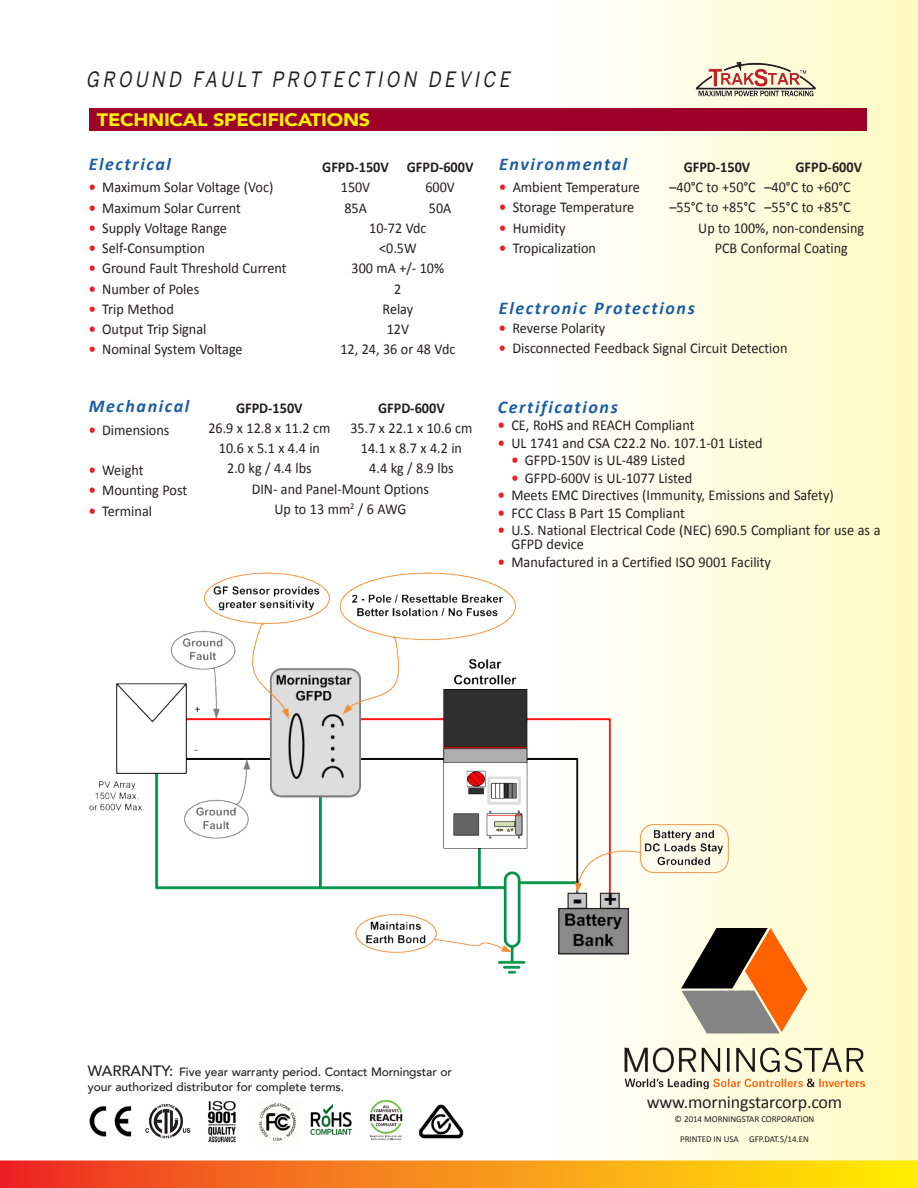
<style>
.page{position:relative;width:918px;height:1188px;background:#fff}
.page>*{position:absolute;margin:0;border:0;box-sizing:border-box;transform-origin:0 0}
.t1{font:italic 21px "Benton Sans";color:#231f20;scale:.85 1}
.t2{font:italic 700 18px "Calibri";letter-spacing:.09em;color:#1a5da3}
.t3{font:18px "Calibri";letter-spacing:-.01em;color:#231f20}
.t4{font:900 18px "Avenir LT";letter-spacing:-.015em;color:#fff101;scale:1.1 1}
.t5{font:15px/14.2px "Calibri";color:#231f20;scale:.95 1}
.t6{font:15px "Calibri";color:#231f20;scale:.94 1}
.t7{font:700 15px "Calibri";color:#231f20;scale:.95 1}
.t8{font:500 12px/15px "Avenir LT";letter-spacing:-.005em;color:#231f20}
.t9{font:9px/19.5px "Calibri";letter-spacing:-.01em;color:#231f20;text-align:center}
.s1{font-weight:700;color:#ee1d23}
.s2{font-size:15px}
</style>
<div class="page">
<div style="left:551px;top:0;width:367px;height:1188px;background:linear-gradient(to right,#fffefe,#fffac2)"></div>
<div style="left:0;top:1161px;width:918px;height:27px;background:linear-gradient(to right,#ed2e2b,#fff205)"></div>
<img style="left:625px;top:928px;width:239px;height:161px">
<img style="left:89px;top:1100px;width:375px;height:43px">
<div style="left:89px;top:108px;width:778px;height:23px;background:#9d0228"></div>
<img style="left:695px;top:60px;width:124px;height:38px">
<img style="left:90px;top:573px;width:639px;height:401px">
<h1 class="t1" style="left:86px;top:67px;width:505px">GROUND FAULT PROTECTION DEVICE</h1>
<p class="t4" style="left:97px;top:109px;width:250px">TECHNICAL SPECIFICATIONS</p>
<p class="t2" style="left:89px;top:151px;width:84px">Electrical</p>
<p class="t7" style="left:322px;top:156px;width:161px">GFPD-150V GFPD-600V</p>
<p class="t5" style="left:89px;top:180px;width:196px"><span class="s1">•</span> Maximum Solar Voltage (Voc)</p>
<p class="t6" style="left:341px;top:177px;width:33px">150V</p>
<p class="t6" style="left:425px;top:177px;width:33px">600V</p>
<p class="t5" style="left:89px;top:200px;width:162px"><span class="s1">•</span> Maximum Solar Current</p>
<p class="t6" style="left:344px;top:197px;width:25px">85A</p>
<p class="t6" style="left:429px;top:197px;width:25px">50A</p>
<p class="t5" style="left:89px;top:220px;width:147px"><span class="s1">•</span> Supply Voltage Range</p>
<p class="t6" style="left:369px;top:217px;width:62px">10-72 Vdc</p>
<p class="t5" style="left:89px;top:241px;width:124px"><span class="s1">•</span> Self-Consumption</p>
<p class="t6" style="left:379px;top:238px;width:41px">&lt;0.5W</p>
<p class="t5" style="left:89px;top:261px;width:210px"><span class="s1">•</span> Ground Fault Threshold Current</p>
<p class="t6" style="left:352px;top:258px;width:100px">300 mA +/- 10%</p>
<p class="t5" style="left:89px;top:281px;width:118px"><span class="s1">•</span> Number of Poles</p>
<p class="t6" style="left:394px;top:278px;width:9px">2</p>
<p class="t5" style="left:89px;top:301px;width:91px"><span class="s1">•</span> Trip Method</p>
<p class="t6" style="left:383px;top:298px;width:34px">Relay</p>
<p class="t5" style="left:89px;top:322px;width:126px"><span class="s1">•</span> Output Trip Signal</p>
<p class="t6" style="left:387px;top:319px;width:25px">12V</p>
<p class="t5" style="left:89px;top:342px;width:164px"><span class="s1">•</span> Nominal System Voltage</p>
<p class="t6" style="left:340px;top:339px;width:124px">12, 24, 36 or 48 Vdc</p>
<p class="t2" style="left:89px;top:393px;width:102px">Mechanical</p>
<p class="t7" style="left:236px;top:397px;width:72px">GFPD-150V</p>
<p class="t7" style="left:378px;top:397px;width:72px">GFPD-600V</p>
<p class="t5" style="left:89px;top:422px;width:87px"><span class="s1">•</span> Dimensions</p>
<p class="t6" style="left:208px;top:418px;width:131px">26.9 x 12.8 x 11.2 cm</p>
<p class="t6" style="left:350px;top:418px;width:131px">35.7 x 22.1 x 10.6 cm</p>
<p class="t6" style="left:219px;top:438px;width:109px">10.6 x 5.1 x 4.4 in</p>
<p class="t6" style="left:361px;top:438px;width:109px">14.1 x 8.7 x 4.2 in</p>
<p class="t5" style="left:89px;top:463px;width:59px"><span class="s1">•</span> Weight</p>
<p class="t6" style="left:227px;top:458px;width:91px">2.0 kg / 4.4 lbs</p>
<p class="t6" style="left:369px;top:458px;width:91px">4.4 kg / 8.9 lbs</p>
<p class="t5" style="left:89px;top:483px;width:105px"><span class="s1">•</span> Mounting Post</p>
<p class="t6" style="left:252px;top:478px;width:190px">DIN- and Panel-Mount Options</p>
<p class="t5" style="left:89px;top:503px;width:68px"><span class="s1">•</span> Terminal</p>
<p class="t6" style="left:274px;top:499px;width:142px">Up to 13 mm<sup>2</sup> / 6 AWG</p>
<p class="t2" style="left:499px;top:151px;width:130px">Environmental</p>
<p class="t7" style="left:684px;top:156px;width:72px">GFPD-150V</p>
<p class="t7" style="left:795px;top:156px;width:72px">GFPD-600V</p>
<p class="t5" style="left:499px;top:180px;width:150px"><span class="s1">•</span> Ambient Temperature</p>
<p class="t6" style="left:670px;top:177px;width:194px">–40°C to +50°C –40°C to +60°C</p>
<p class="t5" style="left:499px;top:200px;width:144px"><span class="s1">•</span> Storage Temperature</p>
<p class="t6" style="left:670px;top:197px;width:194px">–55°C to +85°C –55°C to +85°C</p>
<p class="t5" style="left:499px;top:220px;width:71px"><span class="s1">•</span> Humidity</p>
<p class="t6" style="left:698px;top:217px;width:178px">Up to 100%, non-condensing</p>
<p class="t5" style="left:499px;top:240px;width:104px"><span class="s1">•</span> Tropicalization</p>
<p class="t6" style="left:715px;top:237px;width:143px">PCB Conformal Coating</p>
<p class="t2" style="left:499px;top:295px;width:197px">Electronic Protections</p>
<p class="t5" style="left:499px;top:321px;width:114px"><span class="s1">•</span> Reverse Polarity</p>
<p class="t5" style="left:499px;top:341px;width:305px"><span class="s1">•</span> Disconnected Feedback Signal Circuit Detection</p>
<p class="t2" style="left:498px;top:394px;width:121px">Certifications</p>
<p class="t5" style="left:498px;top:418px;width:208px"><span class="s1">•</span> CE, RoHS and REACH Compliant</p>
<p class="t5" style="left:498px;top:435px;width:280px"><span class="s1">•</span> UL 1741 and CSA C22.2 No. 107.1-01 Listed</p>
<p class="t5" style="left:511px;top:453px;width:184px"><span class="s1">•</span> GFPD-150V is UL-489 Listed</p>
<p class="t5" style="left:511px;top:470px;width:192px"><span class="s1">•</span> GFPD-600V is UL-1077 Listed</p>
<p class="t5" style="left:498px;top:488px;width:355px"><span class="s1">•</span> Meets EMC Directives (Immunity, Emissions and Safety)</p>
<p class="t5" style="left:498px;top:505px;width:198px"><span class="s1">•</span> FCC Class B Part 15 Compliant</p>
<p class="t5" style="left:511px;top:523px;width:390px;text-indent:-13px"><span class="s1">•</span> U.S. National Electrical Code (NEC) 690.5 Compliant for use as a<br>GFPD device</p>
<p class="t5" style="left:498px;top:554px;width:289px"><span class="s1">•</span> Manufactured in a Certified ISO 9001 Facility</p>
<p class="t8" style="left:88px;top:1065px;width:366px"><span class="s2">WARRANTY:</span> Five year warranty period. Contact Morningstar or your authorized distributor for complete terms.</p>
<p class="t3" style="left:647px;top:1089px;width:197px">www.morningstarcorp.com</p>
<p class="t9" style="left:675px;top:1110px;width:141px">© 2014 MORNINGSTAR CORPORATION<br>PRINTED IN USA GFP.DAT.5/14.EN</p>
</div>
